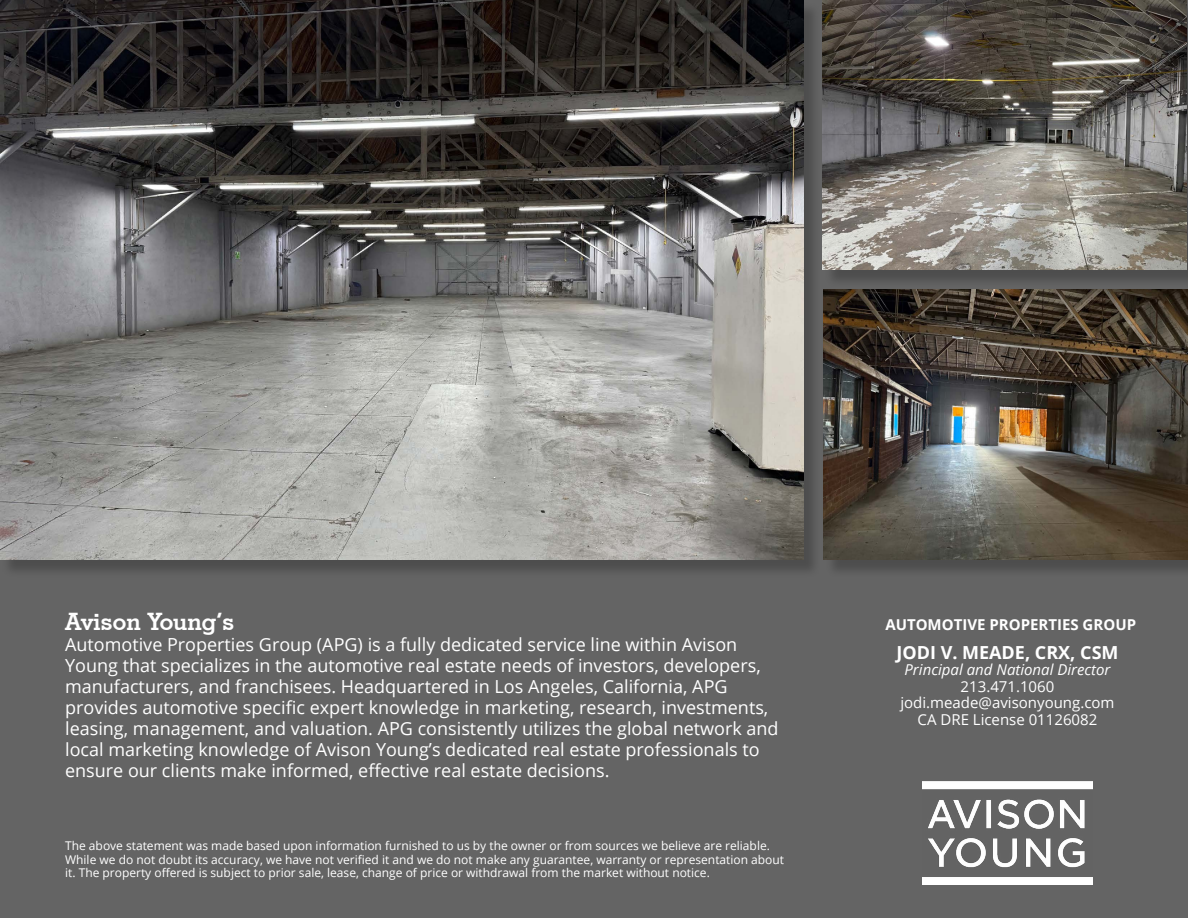
<style>
.page{position:relative;width:1188px;height:918px;background:#646464}
.page>*{position:absolute;margin:0;border:0;box-sizing:border-box;transform-origin:0 0}
.t1{font:700 24px "Geometric Slab 703 BT";color:#fff}
.t2{font:18px/21px "Open Sans";color:#fff}
.t3{font:700 18px "Open Sans";color:#fff}
.t4{font:15px/16.5px "Open Sans";color:#fff;text-align:center}
.t5{font:italic 15px "Open Sans";color:#fff}
.t6{font:700 15px "Open Sans";color:#fff}
.t7{font:12px/13.5px "Open Sans";color:#fff}
</style>
<div class="page">
<div style="left:1px;top:1px;width:820px;height:577px;background:#000;opacity:.23"></div>
<img style="left:0;top:0;width:804px;height:560px">
<div style="left:824px;top:1px;width:364px;height:287px;background:#000;opacity:.23"></div>
<img style="left:822px;top:0;width:365px;height:270px">
<div style="left:825px;top:291px;width:363px;height:287px;background:#000;opacity:.23"></div>
<img style="left:824px;top:290px;width:364px;height:270px">
<img style="left:923px;top:782px;width:169px;height:102px">
<h1 class="t1" style="left:65px;top:606px;width:171px">Avison Young’s</h1>
<p class="t2" style="left:65px;top:633px;width:715px">Automotive Properties Group (APG) is a fully dedicated service line within Avison Young that specializes in the automotive real estate needs of investors, developers, manufacturers, and franchisees. Headquartered in Los Angeles, California, APG provides automotive specific expert knowledge in marketing, research, investments, leasing, management, and valuation. APG consistently utilizes the global network and local marketing knowledge of Avison Young’s dedicated real estate professionals to ensure our clients make informed, effective real estate decisions.</p>
<p class="t7" style="left:65px;top:839px;width:721px">The above statement was made based upon information furnished to us by the owner or from sources we believe are reliable.<br>While we do not doubt its accuracy, we have not verified it and we do not make any guarantee, warranty or representation about it. The property offered is subject to prior sale, lease, change of price or withdrawal from the market without notice.</p>
<p class="t6" style="left:885px;top:614px;width:252px">AUTOMOTIVE PROPERTIES GROUP</p>
<p class="t3" style="left:896px;top:640px;width:224px">JODI V. MEADE, CRX, CSM</p>
<p class="t5" style="left:904px;top:660px;width:208px">Principal and National Director</p>
<p class="t4" style="left:900px;top:678px;width:216px">213.471.1060 jodi.meade@avisonyoung.com<br>CA DRE License 01126082</p>
</div>
